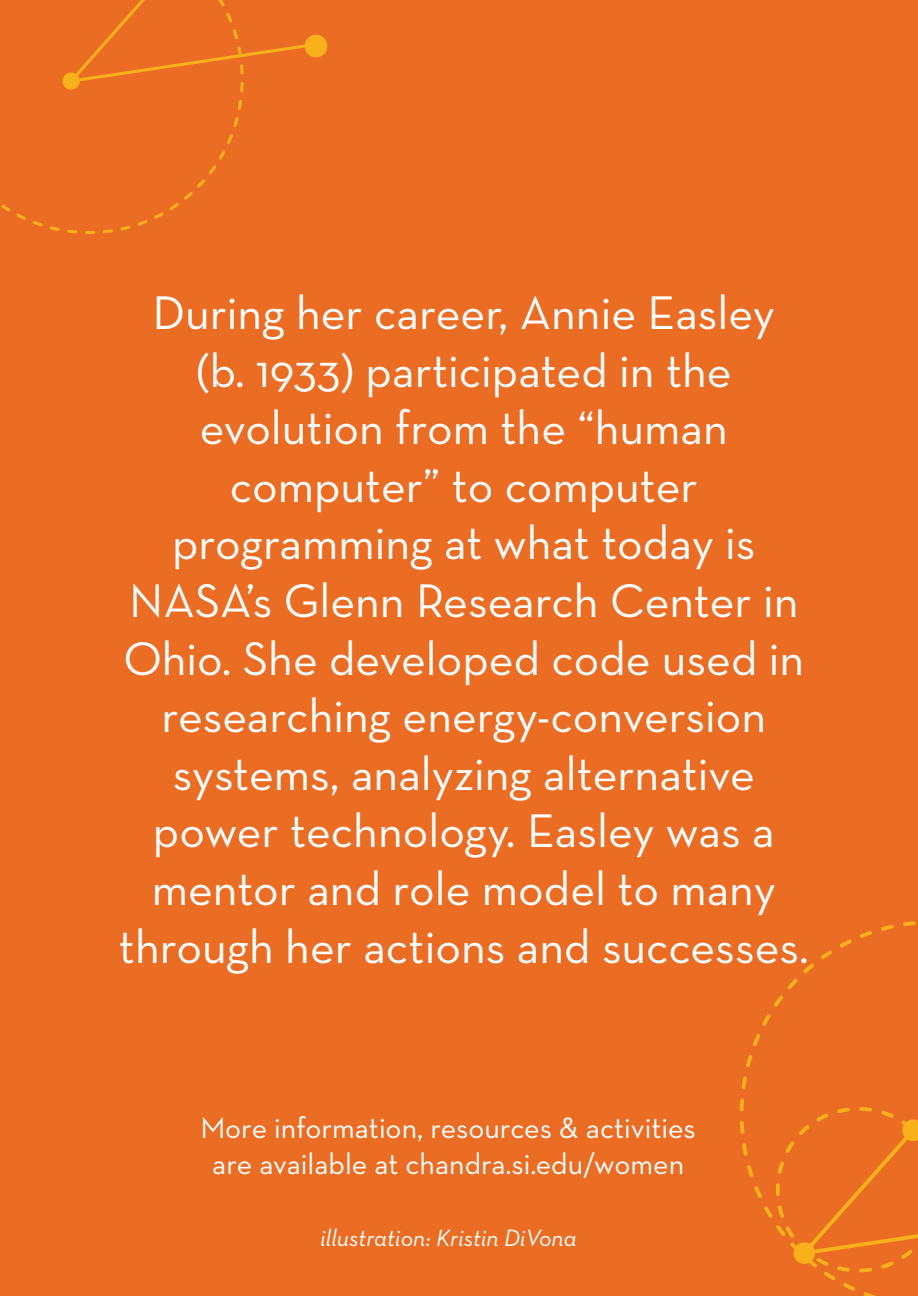
<style>
.page{position:relative;width:918px;height:1296px;background:#eb6c23}
.page>*{position:absolute;margin:0;border:0;box-sizing:border-box;transform-origin:0 0}
.t1{font:48px/57.6px "Neutraface Text";color:#fff;text-align:center}
.t2{font:30px/36px "Neutraface Text";color:#fff;text-align:center}
.t3{font:italic 24px "Neutraface Text";color:#fff}
</style>
<div class="page">
<svg style="left:1px;top:91px;width:242px;height:143px"></svg>
<svg style="left:62px;top:0;width:266px;height:91px"></svg>
<svg style="left:740px;top:921px;width:176px;height:375px"></svg>
<svg style="left:776px;top:1107px;width:142px;height:165px"></svg>
<p class="t1" style="left:119px;top:283px;width:691px">During her career, Annie Easley<br>(b. 1933) participated in the evolution from the “human computer” to computer programming at what today is<br>NASA’s Glenn Research Center in<br>Ohio. She developed code used in researching energy-conversion systems, analyzing alternative power technology. Easley was a mentor and role model to many through her actions and successes.</p>
<p class="t2" style="left:200px;top:1109px;width:497px">More information, resources &amp; activities are available at chandra.si.edu/women</p>
<p class="t3" style="left:320px;top:1223px;width:258px">illustration: Kristin DiVona</p>
</div>
